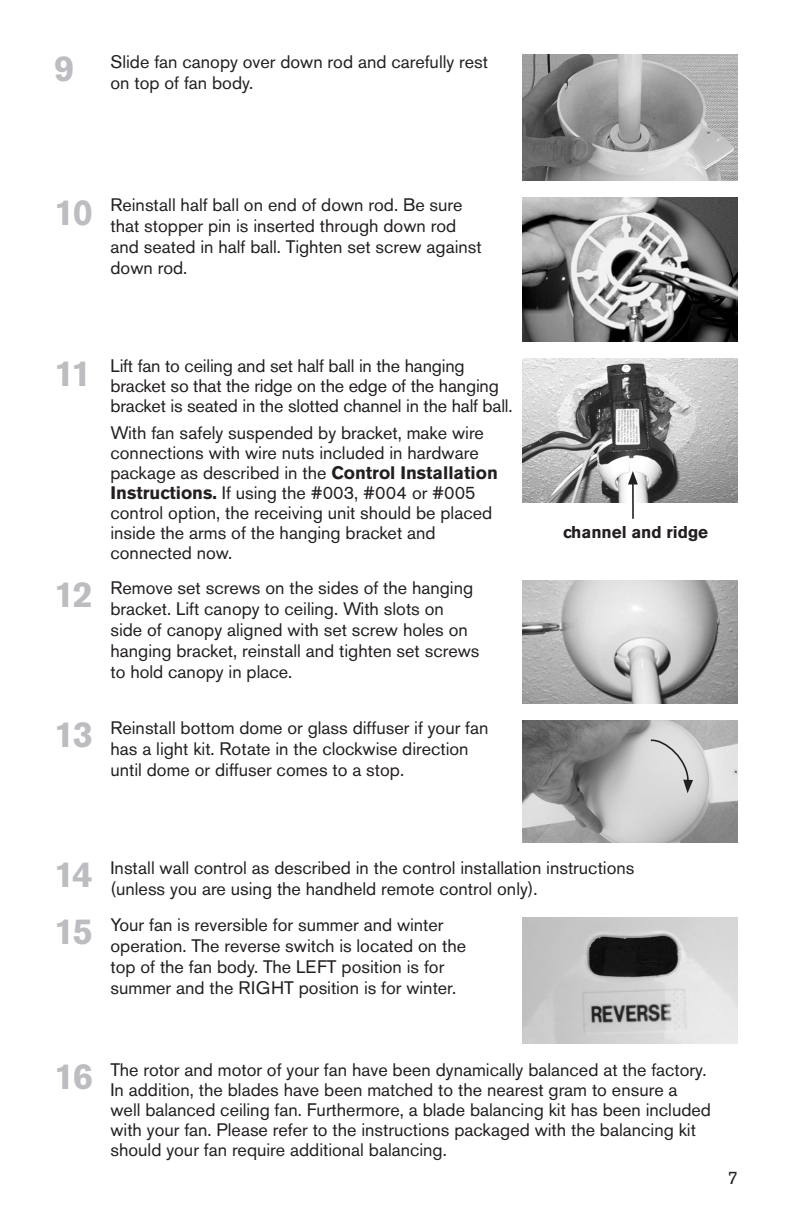
<style>
.page{position:relative;width:792px;height:1224px;background:#fff}
.page>*{position:absolute;margin:0;border:0;box-sizing:border-box;transform-origin:0 0}
.t1{font:700 36px "Akzidenz Grotesk BE";letter-spacing:-.04em;color:#bcbdc0}
.t2{font:18px/21px "Akzidenz Grotesk BE";color:#231f20}
.t3{font:700 17px "Akzidenz Grotesk BE";color:#231f20}
.s1{font-weight:700}
</style>
<div class="page">
<img style="left:522px;top:54px;width:216px;height:127px">
<img style="left:522px;top:198px;width:216px;height:144px">
<img style="left:522px;top:581px;width:216px;height:123px">
<img style="left:522px;top:917px;width:216px;height:127px">
<img style="left:522px;top:359px;width:216px;height:144px">
<hr style="left:632px;top:481px;width:2px;height:38px;background:#231f20">
<svg style="left:628px;top:471px;width:10px;height:14px"></svg>
<img style="left:522px;top:720px;width:216px;height:123px">
<svg style="left:649px;top:739px;width:44px;height:54px;background:#d0d0d0"></svg>
<p class="t2" style="left:54px;top:51px;width:436px;text-indent:57px">Slide fan canopy over down rod and carefully rest<br><sup>9</sup> on top of fan body.</p>
<h1 class="t1" style="left:54px;top:192px;width:41px">10</h1>
<p class="t2" style="left:110px;top:195px;width:373px">Reinstall half ball on end of down rod. Be sure that stopper pin is inserted through down rod and seated in half ball. Tighten set screw against down rod.</p>
<h1 class="t1" style="left:54px;top:352px;width:39px">11</h1>
<p class="t2" style="left:110px;top:356px;width:404px;line-height:20px">Lift fan to ceiling and set half ball in the hanging bracket so that the ridge on the edge of the hanging bracket is seated in the slotted channel in the half ball.</p>
<p class="t2" style="left:110px;top:423px;width:389px;line-height:20px">With fan safely suspended by bracket, make wire connections with wire nuts included in hardware package as described in the <span class="s1">Control Installation Instructions.</span> If using the #003, #004 or #005 control option, the receiving unit should be placed inside the arms of the hanging bracket and connected now.</p>
<p class="t3" style="left:563px;top:523px;width:147px">channel and ridge</p>
<h1 class="t1" style="left:54px;top:574px;width:41px">12</h1>
<p class="t2" style="left:110px;top:577px;width:371px">Remove set screws on the sides of the hanging bracket. Lift canopy to ceiling. With slots on side of canopy aligned with set screw holes on hanging bracket, reinstall and tighten set screws to hold canopy in place.</p>
<h1 class="t1" style="left:54px;top:714px;width:40px">13</h1>
<p class="t2" style="left:110px;top:717px;width:380px">Reinstall bottom dome or glass diffuser if your fan has a light kit. Rotate in the clockwise direction until dome or diffuser comes to a stop.</p>
<p class="t2" style="left:54px;top:857px;width:582px;text-indent:56px">Install wall control as described in the control installation instructions<br><sup>14</sup> (unless you are using the handheld remote control only).</p>
<h1 class="t1" style="left:54px;top:911px;width:41px">15</h1>
<p class="t2" style="left:110px;top:914px;width:357px">Your fan is reversible for summer and winter operation. The reverse switch is located on the top of the fan body. The LEFT position is for summer and the RIGHT position is for winter.</p>
<h1 class="t1" style="left:54px;top:1056px;width:41px">16</h1>
<p class="t2" style="left:110px;top:1059px;width:602px;line-height:20px">The rotor and motor of your fan have been dynamically balanced at the factory.<br>In addition, the blades have been matched to the nearest gram to ensure a well balanced ceiling fan. Furthermore, a blade balancing kit has been included with your fan. Please refer to the instructions packaged with the balancing kit should your fan require additional balancing.</p>
<p class="t2" style="left:728px;top:1167px;width:12px">7</p>
</div>
